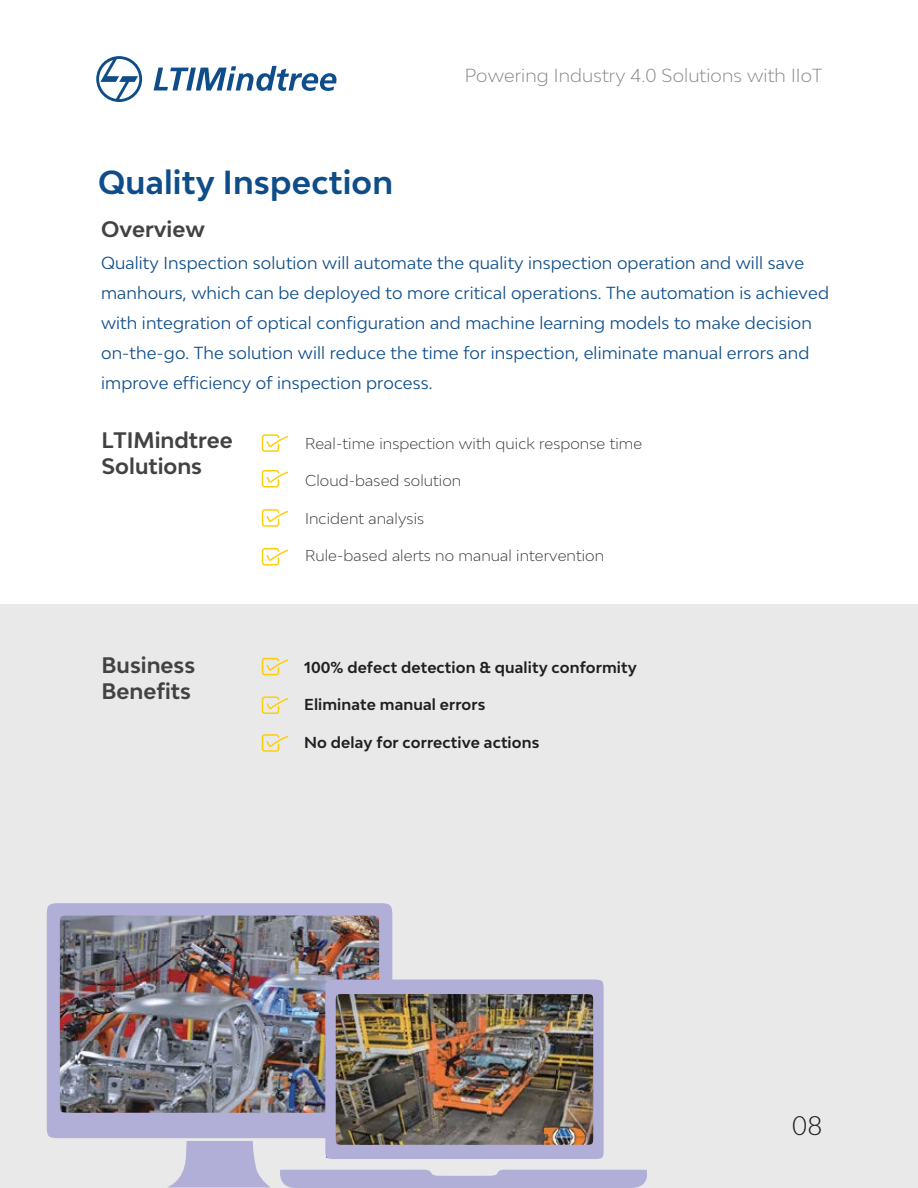
<style>
.page{position:relative;width:918px;height:1188px;background:#fff}
.page>*{position:absolute;margin:0;border:0;box-sizing:border-box;transform-origin:0 0}
.t1{font:700 31.5px "Bw Modelica";letter-spacing:.005em;color:#0e4d89}
.t2{font:300 25.5px "Bw Modelica";color:#221f20}
.t3{font:700 21.15px/25.5px "Bw Modelica";color:#424143}
.t4{font:300 18px "Bw Modelica";letter-spacing:.005em;color:#808284}
.t5{font:16.5px/30px "Bw Modelica";letter-spacing:.005em;color:#0e4d89}
.t6{font:300 15px "Bw Modelica";letter-spacing:.005em;color:#333132}
.t7{font:700 15px "Bw Modelica";letter-spacing:.005em;color:#221f20}
</style>
<div class="page">
<div style="left:0;top:605px;width:918px;height:583px;background:#eae9e9"></div>
<div style="left:262px;top:434px;width:17px;height:18px;border:2px solid #ffce07;border-radius:2px"></div>
<svg style="left:265px;top:435px;width:24px;height:13px"></svg>
<div style="left:262px;top:470px;width:17px;height:17px;border:2px solid #ffce07;border-radius:2px"></div>
<svg style="left:265px;top:470px;width:24px;height:14px"></svg>
<div style="left:262px;top:509px;width:17px;height:18px;border:2px solid #ffce07;border-radius:2px"></div>
<svg style="left:265px;top:510px;width:24px;height:13px"></svg>
<div style="left:262px;top:548px;width:17px;height:18px;border:2px solid #ffce07;border-radius:2px"></div>
<svg style="left:265px;top:548px;width:24px;height:14px"></svg>
<div style="left:262px;top:658px;width:17px;height:17px;border:2px solid #ffce07;border-radius:2px"></div>
<svg style="left:265px;top:658px;width:24px;height:14px"></svg>
<div style="left:262px;top:696px;width:17px;height:18px;border:2px solid #ffce07;border-radius:2px"></div>
<svg style="left:265px;top:697px;width:24px;height:14px"></svg>
<div style="left:262px;top:734px;width:17px;height:18px;border:2px solid #ffce07;border-radius:2px"></div>
<svg style="left:265px;top:735px;width:24px;height:13px"></svg>
<img style="left:47px;top:903px;width:557px;height:256px">
<svg style="left:280px;top:1169px;width:367px;height:19px"></svg>
<svg style="left:167px;top:1141px;width:104px;height:46px"></svg>
<svg style="left:96px;top:56px;width:46px;height:46px"></svg>
<svg style="left:154px;top:66px;width:182px;height:25px"></svg>
<h1 class="t1" style="left:98px;top:162px;width:296px">Quality Inspection</h1>
<p class="t3" style="left:101px;top:216px;width:105px">Overview</p>
<p class="t4" style="left:465px;top:63px;width:359px">Powering Industry 4.0 Solutions with IIoT</p>
<p class="t5" style="left:101px;top:248px;width:729px">Quality Inspection solution will automate the quality inspection operation and will save manhours, which can be deployed to more critical operations. The automation is achieved with integration of optical configuration and machine learning models to make decision on-the-go. The solution will reduce the time for inspection, eliminate manual errors and improve efficiency of inspection process.</p>
<p class="t3" style="left:102px;top:427px;width:133px">LTIMindtree<br>Solutions</p>
<p class="t3" style="left:102px;top:652px;width:95px">Business<br>Benefits</p>
<p class="t6" style="left:305px;top:433px;width:339px">Real-time inspection with quick response time</p>
<p class="t6" style="left:305px;top:471px;width:158px">Cloud-based solution</p>
<p class="t6" style="left:305px;top:508px;width:121px">Incident analysis</p>
<p class="t6" style="left:305px;top:546px;width:301px">Rule-based alerts no manual intervention</p>
<p class="t7" style="left:304px;top:657px;width:334px">100% defect detection &amp; quality conformity</p>
<p class="t7" style="left:304px;top:695px;width:183px">Eliminate manual errors</p>
<p class="t7" style="left:304px;top:732px;width:237px">No delay for corrective actions</p>
<h2 class="t2" style="left:792px;top:1109px;width:32px">08</h2>
</div>
